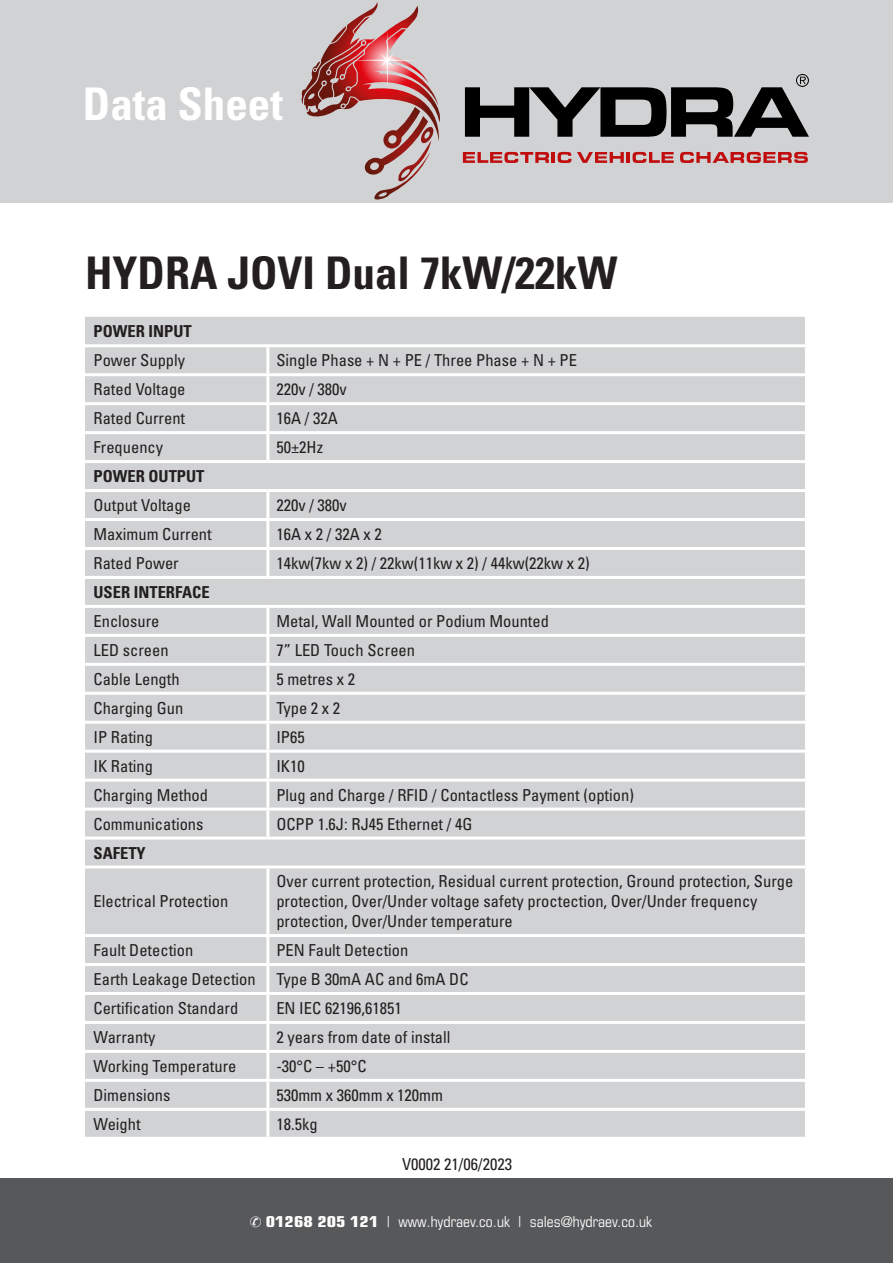
<style>
.page{position:relative;width:893px;height:1263px;background:#fff}
.page>*{position:absolute;margin:0;border:0;box-sizing:border-box;transform-origin:0 0}
.Heading{font:700 condensed 45px "Univers LT Std";color:#231f20}
.t1{font:700 condensed 45px "Univers LT Std";color:#fff}
.Body_Copy_Justified{font:condensed 16.5px/19.8px "Univers LT Std";color:#231f20}
.Body_Copy_Justified-2{font:700 condensed 16.5px "Univers LT Std";color:#231f20}
.t2{font:condensed 15px "Eurostile LT Std";color:#fff}
.s1{font-weight:700}
</style>
<div class="page">
<div style="left:0;top:1178px;width:893px;height:85px;background:#57585a"></div>
<div style="left:0;top:0;width:893px;height:202px;background:#d1d2d4"></div>
<div style="left:85px;top:317px;width:720px;height:820px;background:#d1d2d4"></div>
<hr style="left:266px;top:347px;width:3px;height:26px;background:#fff">
<hr style="left:85px;top:373px;width:183px;height:3px;background:#fff">
<hr style="left:268px;top:373px;width:540px;height:3px;background:#fff">
<hr style="left:266px;top:376px;width:3px;height:26px;background:#fff">
<hr style="left:85px;top:402px;width:183px;height:3px;background:#fff">
<hr style="left:268px;top:402px;width:540px;height:3px;background:#fff">
<hr style="left:266px;top:405px;width:3px;height:26px;background:#fff">
<hr style="left:85px;top:431px;width:183px;height:3px;background:#fff">
<hr style="left:268px;top:431px;width:540px;height:3px;background:#fff">
<hr style="left:266px;top:434px;width:3px;height:26px;background:#fff">
<hr style="left:266px;top:492px;width:3px;height:26px;background:#fff">
<hr style="left:85px;top:518px;width:183px;height:3px;background:#fff">
<hr style="left:268px;top:518px;width:540px;height:3px;background:#fff">
<hr style="left:266px;top:521px;width:3px;height:26px;background:#fff">
<hr style="left:85px;top:547px;width:183px;height:3px;background:#fff">
<hr style="left:268px;top:547px;width:540px;height:3px;background:#fff">
<hr style="left:266px;top:550px;width:3px;height:26px;background:#fff">
<hr style="left:266px;top:608px;width:3px;height:26px;background:#fff">
<hr style="left:85px;top:634px;width:183px;height:3px;background:#fff">
<hr style="left:268px;top:634px;width:540px;height:3px;background:#fff">
<hr style="left:266px;top:637px;width:3px;height:26px;background:#fff">
<hr style="left:85px;top:663px;width:183px;height:3px;background:#fff">
<hr style="left:268px;top:663px;width:540px;height:3px;background:#fff">
<hr style="left:266px;top:666px;width:3px;height:26px;background:#fff">
<hr style="left:85px;top:692px;width:183px;height:3px;background:#fff">
<hr style="left:268px;top:692px;width:540px;height:3px;background:#fff">
<hr style="left:266px;top:695px;width:3px;height:26px;background:#fff">
<hr style="left:85px;top:721px;width:183px;height:3px;background:#fff">
<hr style="left:268px;top:721px;width:540px;height:3px;background:#fff">
<hr style="left:266px;top:724px;width:3px;height:26px;background:#fff">
<hr style="left:85px;top:750px;width:183px;height:3px;background:#fff">
<hr style="left:268px;top:750px;width:540px;height:3px;background:#fff">
<hr style="left:266px;top:753px;width:3px;height:26px;background:#fff">
<hr style="left:85px;top:779px;width:183px;height:3px;background:#fff">
<hr style="left:268px;top:779px;width:540px;height:3px;background:#fff">
<hr style="left:266px;top:782px;width:3px;height:25px;background:#fff">
<hr style="left:85px;top:807px;width:183px;height:3px;background:#fff">
<hr style="left:268px;top:807px;width:540px;height:3px;background:#fff">
<hr style="left:266px;top:810px;width:3px;height:26px;background:#fff">
<hr style="left:266px;top:868px;width:3px;height:66px;background:#fff">
<hr style="left:85px;top:934px;width:183px;height:3px;background:#fff">
<hr style="left:268px;top:934px;width:540px;height:3px;background:#fff">
<hr style="left:266px;top:937px;width:3px;height:26px;background:#fff">
<hr style="left:85px;top:963px;width:183px;height:3px;background:#fff">
<hr style="left:268px;top:963px;width:540px;height:3px;background:#fff">
<hr style="left:266px;top:966px;width:3px;height:26px;background:#fff">
<hr style="left:85px;top:992px;width:183px;height:3px;background:#fff">
<hr style="left:268px;top:992px;width:540px;height:3px;background:#fff">
<hr style="left:266px;top:995px;width:3px;height:26px;background:#fff">
<hr style="left:85px;top:1021px;width:183px;height:3px;background:#fff">
<hr style="left:268px;top:1021px;width:540px;height:3px;background:#fff">
<hr style="left:266px;top:1024px;width:3px;height:26px;background:#fff">
<hr style="left:85px;top:1050px;width:183px;height:3px;background:#fff">
<hr style="left:268px;top:1050px;width:540px;height:3px;background:#fff">
<hr style="left:266px;top:1053px;width:3px;height:26px;background:#fff">
<hr style="left:85px;top:1079px;width:183px;height:3px;background:#fff">
<hr style="left:268px;top:1079px;width:540px;height:3px;background:#fff">
<hr style="left:266px;top:1082px;width:3px;height:26px;background:#fff">
<hr style="left:85px;top:1108px;width:183px;height:3px;background:#fff">
<hr style="left:268px;top:1108px;width:540px;height:3px;background:#fff">
<hr style="left:266px;top:1111px;width:3px;height:26px;background:#fff">
<hr style="left:85px;top:344px;width:183px;height:3px;background:#fff">
<hr style="left:268px;top:344px;width:540px;height:3px;background:#fff">
<hr style="left:85px;top:460px;width:183px;height:3px;background:#fff">
<hr style="left:268px;top:460px;width:540px;height:3px;background:#fff">
<hr style="left:85px;top:489px;width:183px;height:3px;background:#fff">
<hr style="left:268px;top:489px;width:540px;height:3px;background:#fff">
<hr style="left:85px;top:576px;width:183px;height:3px;background:#fff">
<hr style="left:268px;top:576px;width:540px;height:3px;background:#fff">
<hr style="left:85px;top:605px;width:183px;height:3px;background:#fff">
<hr style="left:268px;top:605px;width:540px;height:3px;background:#fff">
<hr style="left:85px;top:836px;width:183px;height:3px;background:#fff">
<hr style="left:268px;top:836px;width:540px;height:3px;background:#fff">
<hr style="left:85px;top:865px;width:183px;height:3px;background:#fff">
<hr style="left:268px;top:865px;width:540px;height:3px;background:#fff">
<svg style="left:302px;top:2px;width:138px;height:198px"></svg>
<svg style="left:463px;top:152px;width:108px;height:11px"></svg>
<svg style="left:577px;top:152px;width:97px;height:11px"></svg>
<svg style="left:680px;top:152px;width:128px;height:11px"></svg>
<svg style="left:465px;top:74px;width:344px;height:63px"></svg>
<p class="t1" style="left:83px;top:76px;width:202px">Data Sheet</p>
<p class="Heading" style="left:85px;top:246px;width:534px">HYDRA JOVI Dual 7kW/22kW</p>
<p class="Body_Copy_Justified-2" style="left:94px;top:321px;width:100px">POWER INPUT</p>
<p class="Body_Copy_Justified" style="left:94px;top:350px;width:93px">Power Supply</p>
<p class="Body_Copy_Justified" style="left:276px;top:350px;width:302px">Single Phase + N + PE / Three Phase + N + PE</p>
<p class="Body_Copy_Justified" style="left:94px;top:379px;width:93px">Rated Voltage</p>
<p class="Body_Copy_Justified" style="left:276px;top:379px;width:72px">220v / 380v</p>
<p class="Body_Copy_Justified" style="left:94px;top:408px;width:93px">Rated Current</p>
<p class="Body_Copy_Justified" style="left:276px;top:408px;width:63px">16A / 32A</p>
<p class="Body_Copy_Justified" style="left:94px;top:437px;width:71px">Frequency</p>
<p class="Body_Copy_Justified" style="left:276px;top:437px;width:48px">50±2Hz</p>
<p class="Body_Copy_Justified-2" style="left:94px;top:466px;width:112px">POWER OUTPUT</p>
<p class="Body_Copy_Justified" style="left:94px;top:495px;width:99px">Output Voltage</p>
<p class="Body_Copy_Justified" style="left:276px;top:495px;width:72px">220v / 380v</p>
<p class="Body_Copy_Justified" style="left:94px;top:524px;width:120px">Maximum Current</p>
<p class="Body_Copy_Justified" style="left:276px;top:524px;width:107px">16A x 2 / 32A x 2</p>
<p class="Body_Copy_Justified" style="left:94px;top:553px;width:87px">Rated Power</p>
<p class="Body_Copy_Justified" style="left:276px;top:553px;width:315px">14kw(7kw x 2) / 22kw(11kw x 2) / 44kw(22kw x 2)</p>
<p class="Body_Copy_Justified-2" style="left:94px;top:582px;width:118px">USER INTERFACE</p>
<p class="Body_Copy_Justified" style="left:94px;top:611px;width:67px">Enclosure</p>
<p class="Body_Copy_Justified" style="left:276px;top:611px;width:274px">Metal, Wall Mounted or Podium Mounted</p>
<p class="Body_Copy_Justified" style="left:94px;top:640px;width:77px">LED screen</p>
<p class="Body_Copy_Justified" style="left:276px;top:640px;width:140px">7” LED Touch Screen</p>
<p class="Body_Copy_Justified" style="left:94px;top:669px;width:88px">Cable Length</p>
<p class="Body_Copy_Justified" style="left:276px;top:669px;width:80px">5 metres x 2</p>
<p class="Body_Copy_Justified" style="left:94px;top:698px;width:91px">Charging Gun</p>
<p class="Body_Copy_Justified" style="left:276px;top:698px;width:65px">Type 2 x 2</p>
<p class="Body_Copy_Justified" style="left:94px;top:727px;width:61px">IP Rating</p>
<p class="Body_Copy_Justified" style="left:276px;top:727px;width:30px">IP65</p>
<p class="Body_Copy_Justified" style="left:94px;top:756px;width:61px">IK Rating</p>
<p class="Body_Copy_Justified" style="left:276px;top:756px;width:30px">IK10</p>
<p class="Body_Copy_Justified" style="left:94px;top:785px;width:116px">Charging Method</p>
<p class="Body_Copy_Justified" style="left:276px;top:785px;width:359px">Plug and Charge / RFID / Contactless Payment (option)</p>
<p class="Body_Copy_Justified" style="left:94px;top:814px;width:111px">Communications</p>
<p class="Body_Copy_Justified" style="left:276px;top:813px;width:198px">OCPP 1.6J: RJ45 Ethernet / 4G</p>
<p class="Body_Copy_Justified-2" style="left:94px;top:842px;width:54px">SAFETY</p>
<p class="Body_Copy_Justified" style="left:94px;top:891px;width:136px">Electrical Protection</p>
<p class="Body_Copy_Justified" style="left:276px;top:871px;width:518px">Over current protection, Residual current protection, Ground protection, Surge protection, Over/Under voltage safety proctection, Over/Under frequency protection, Over/Under temperature</p>
<p class="Body_Copy_Justified" style="left:94px;top:940px;width:101px">Fault Detection</p>
<p class="Body_Copy_Justified" style="left:276px;top:940px;width:133px">PEN Fault Detection</p>
<p class="Body_Copy_Justified" style="left:94px;top:969px;width:164px">Earth Leakage Detection</p>
<p class="Body_Copy_Justified" style="left:276px;top:969px;width:194px">Type B 30mA AC and 6mA DC</p>
<p class="Body_Copy_Justified" style="left:94px;top:998px;width:146px">Certification Standard</p>
<p class="Body_Copy_Justified" style="left:276px;top:998px;width:127px">EN IEC 62196,61851</p>
<p class="Body_Copy_Justified" style="left:94px;top:1027px;width:63px">Warranty</p>
<p class="Body_Copy_Justified" style="left:276px;top:1027px;width:176px">2 years from date of install</p>
<p class="Body_Copy_Justified" style="left:94px;top:1056px;width:144px">Working Temperature</p>
<p class="Body_Copy_Justified" style="left:276px;top:1056px;width:92px">-30°C – +50°C</p>
<p class="Body_Copy_Justified" style="left:94px;top:1085px;width:78px">Dimensions</p>
<p class="Body_Copy_Justified" style="left:276px;top:1085px;width:168px">530mm x 360mm x 120mm</p>
<p class="Body_Copy_Justified" style="left:94px;top:1114px;width:49px">Weight</p>
<p class="Body_Copy_Justified" style="left:276px;top:1114px;width:43px">18.5kg</p>
<p class="Body_Copy_Justified" style="left:402px;top:1153px;width:111px">V0002 21/06/2023</p>
<p class="t2" style="left:250px;top:1212px;width:404px">✆ <span class="s1">01268 205 121</span> | www.hydraev.co.uk | sales@hydraev.co.uk</p>
</div>
